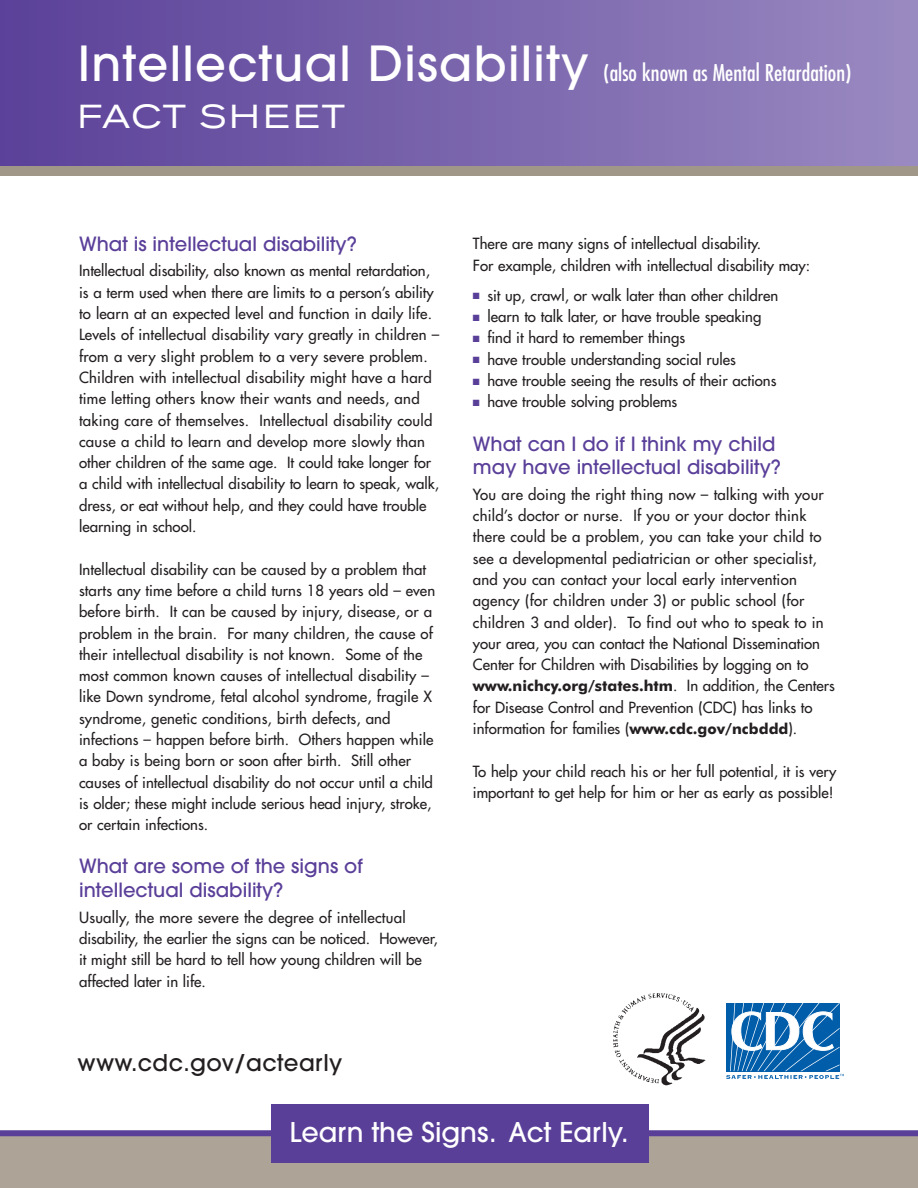
<style>
.page{position:relative;width:918px;height:1188px;background:#fff}
.page>*{position:absolute;margin:0;border:0;box-sizing:border-box;transform-origin:0 0}
.t1{font:expanded 33px "Akzidenz Grotesk BE";letter-spacing:.07em;color:#fff}
.t2{font:500 27px "Avant Garde";color:#fff}
.t3{font:500 22.95px "Avant Garde";letter-spacing:.015em;color:#231f20}
.t4{font:condensed 22.5px "Futura";color:#fff}
.t5{font:500 19.5px/23.4px "Avant Garde";color:#5a3f99}
.t6{font:15px/21.3px "Futura";letter-spacing:.005em;color:#231f20}
.t7{font:700 15px "Futura BT";color:#231f20}
.s1{font-family:"Avant Garde";font-weight:500;font-stretch:normal;font-size:48px}
.s2{color:#5a3f99}
.s3{font-family:"Futura";font-weight:400}
.s4{font-family:"Futura BT";font-weight:700}
</style>
<div class="page">
<div style="left:0;top:1134px;width:918px;height:54px;background:#ada396"></div>
<div style="left:0;top:1130px;width:918px;height:6px;background:#5a3f99"></div>
<div style="left:0;top:0;width:918px;height:176px;background:#a19789"></div>
<div style="left:0;top:0;width:918px;height:166px;background:linear-gradient(to right,#5b4199,#9989c0)"></div>
<img style="left:613px;top:993px;width:93px;height:93px">
<svg style="left:726px;top:1003px;width:118px;height:76px"></svg>
<div style="left:271px;top:1104px;width:378px;height:58px;background:#5a3f99"></div>
<h3 class="t4" style="left:78px;top:59px;width:775px"><span class="s1">Intellectual Disability</span> (also known as Mental Retardation)</h3>
<h1 class="t1" style="left:78px;top:97px;width:269px">FACT SHEET</h1>
<h3 class="t5" style="left:79px;top:232px;width:279px">What is intellectual disability?</h3>
<p class="t6" style="left:79px;top:260px;width:362px">Intellectual disability, also known as mental retardation, is a term used when there are limits to a person’s ability to learn at an expected level and function in daily life.<br>Levels of intellectual disability vary greatly in children – from a very slight problem to a very severe problem.<br>Children with intellectual disability might have a hard time letting others know their wants and needs, and taking care of themselves. Intellectual disability could cause a child to learn and develop more slowly than other children of the same age. It could take longer for a child with intellectual disability to learn to speak, walk, dress, or eat without help, and they could have trouble learning in school.</p>
<p class="t6" style="left:79px;top:559px;width:358px">Intellectual disability can be caused by a problem that starts any time before a child turns 18 years old – even before birth. It can be caused by injury, disease, or a problem in the brain. For many children, the cause of their intellectual disability is not known. Some of the most common known causes of intellectual disability – like Down syndrome, fetal alcohol syndrome, fragile X syndrome, genetic conditions, birth defects, and infections – happen before birth. Others happen while a baby is being born or soon after birth. Still other causes of intellectual disability do not occur until a child is older; these might include serious head injury, stroke, or certain infections.</p>
<h3 class="t5" style="left:79px;top:855px;width:285px">What are some of the signs of intellectual disability?</h3>
<p class="t6" style="left:79px;top:907px;width:360px">Usually, the more severe the degree of intellectual disability, the earlier the signs can be noticed. However, it might still be hard to tell how young children will be affected later in life.</p>
<h3 class="t3" style="left:77px;top:1048px;width:266px">www.cdc.gov/actearly</h3>
<p class="t6" style="left:473px;top:233px;width:339px">There are many signs of intellectual disability.<br>For example, children with intellectual disability may:</p>
<p class="t6" style="left:473px;top:285px;width:307px"><span class="s2">■</span> sit up, crawl, or walk later than other children</p>
<p class="t6" style="left:473px;top:306px;width:290px"><span class="s2">■</span> learn to talk later, or have trouble speaking</p>
<p class="t6" style="left:473px;top:327px;width:214px"><span class="s2">■</span> find it hard to remember things</p>
<p class="t6" style="left:473px;top:349px;width:264px"><span class="s2">■</span> have trouble understanding social rules</p>
<p class="t6" style="left:473px;top:370px;width:305px"><span class="s2">■</span> have trouble seeing the results of their actions</p>
<p class="t6" style="left:473px;top:391px;width:206px"><span class="s2">■</span> have trouble solving problems</p>
<h3 class="t5" style="left:473px;top:432px;width:310px">What can I do if I think my child may have intellectual disability?</h3>
<p class="t6" style="left:473px;top:484px;width:352px">You are doing the right thing now – talking with your child’s doctor or nurse. If you or your doctor think there could be a problem, you can take your child to see a developmental pediatrician or other specialist, and you can contact your local early intervention agency (for children under 3) or public school (for children 3 and older). To find out who to speak to in your area, you can contact the National Dissemination Center for Children with Disabilities by logging on to</p>
<p class="t7" style="left:473px;top:677px;width:363px">www.nichcy.org/states.htm<span class="s3">. In addition, the Centers</span></p>
<p class="t6" style="left:473px;top:697px;width:341px">for Disease Control and Prevention (CDC) has links to information for families (<span class="s4">www.cdc.gov/ncbddd</span>).</p>
<p class="t6" style="left:473px;top:761px;width:365px">To help your child reach his or her full potential, it is very important to get help for him or her as early as possible!</p>
<h2 class="t2" style="left:290px;top:1116px;width:341px">Learn the Signs. Act Early.</h2>
</div>
